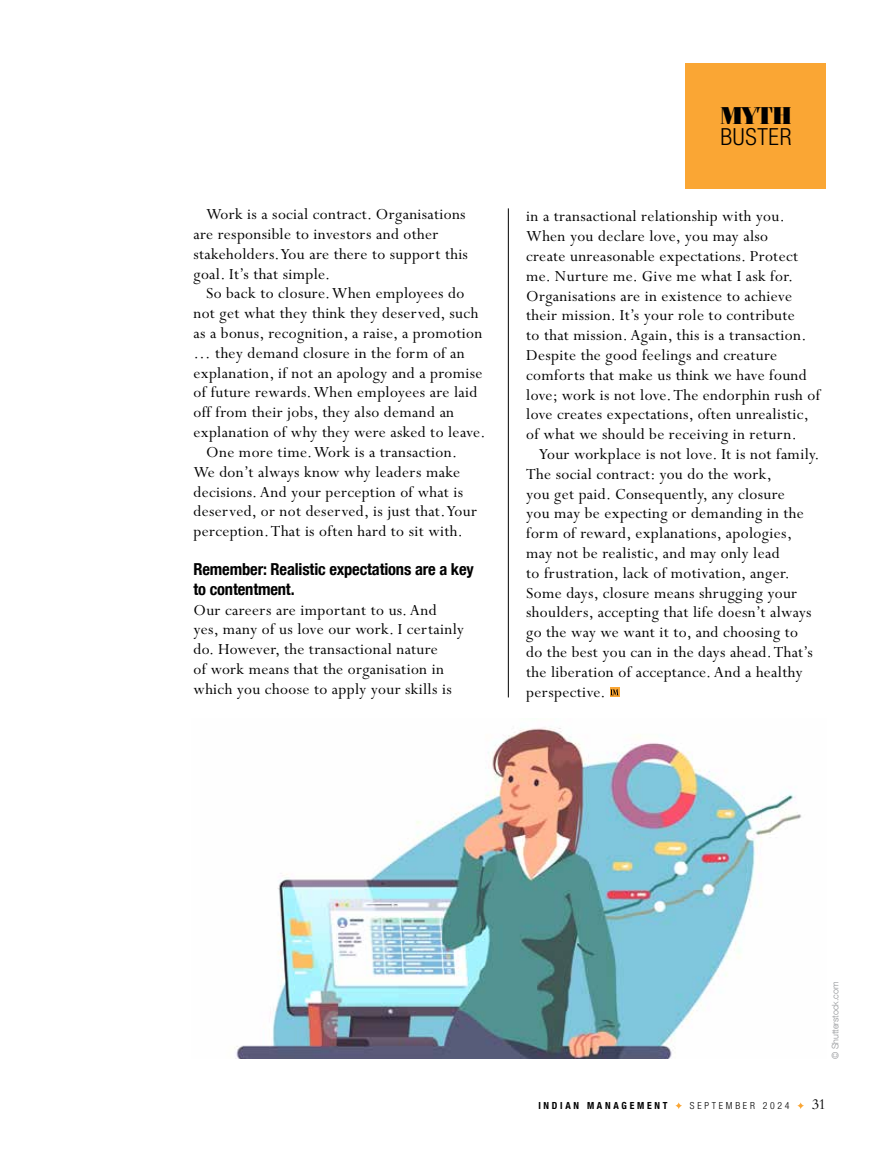
<style>
.page{position:relative;width:893px;height:1161px;background:#fff}
.page>*{position:absolute;margin:0;border:0;box-sizing:border-box;transform-origin:0 0}
.t1{font:900 24.6px "Fenice LT";color:#000}
.t2{font:300 condensed 23.55px "Helvetica Neue LT Com";letter-spacing:.03em;color:#000}
.t3{font:17.25px/19.8px "Perpetua Std";letter-spacing:.02em;color:#000}
.t4{font:700 condensed 16.5px/19.5px "Helvetica Neue LT Com";letter-spacing:-.01em;color:#000}
.t5{font:14.25px "Bergamo Std";color:#000}
.t6{font:700 condensed 9.75px "Helvetica Neue LT Com";letter-spacing:.28em;color:#000}
.t7{font:300 condensed 9.75px "Helvetica Neue LT Com";letter-spacing:.28em;color:#000}
.t8{font:300 9px "Helvetica Neue LT Com";letter-spacing:-.01em;color:#939598}
</style>
<div class="page">
<svg style="left:675px;top:1102px;width:7px;height:7px"></svg>
<svg style="left:797px;top:1102px;width:7px;height:7px"></svg>
<div style="left:686px;top:64px;width:140px;height:125px;background:#faa634"></div>
<img style="left:234px;top:727px;width:568px;height:332px">
<hr style="left:508px;top:208px;width:1px;height:489px;background:#000">
<svg style="left:610px;top:687px;width:10px;height:10px"></svg>
<svg style="left:610px;top:689px;width:9px;height:6px"></svg>
<p class="t3" style="left:193px;top:205px;width:276px;text-indent:13px">Work is a social contract. Organisations are responsible to investors and other stakeholders. You are there to support this goal. It’s that simple.</p>
<p class="t3" style="left:206px;top:284px;width:260px">So back to closure. When employees do</p>
<p class="t3" style="left:193px;top:304px;width:286px">not get what they think they deserved, such</p>
<p class="t3" style="left:193px;top:324px;width:290px">as a bonus, recognition, a raise, a promotion</p>
<p class="t3" style="left:193px;top:344px;width:273px">… they demand closure in the form of an</p>
<p class="t3" style="left:193px;top:363px;width:291px">explanation, if not an apology and a promise</p>
<p class="t3" style="left:193px;top:383px;width:285px">of future rewards. When employees are laid</p>
<p class="t3" style="left:193px;top:403px;width:262px">off from their jobs, they also demand an</p>
<p class="t3" style="left:193px;top:423px;width:293px">explanation of why they were asked to leave.</p>
<p class="t3" style="left:206px;top:443px;width:252px">One more time. Work is a transaction.</p>
<p class="t3" style="left:193px;top:462px;width:268px">We don’t always know why leaders make</p>
<p class="t3" style="left:193px;top:482px;width:271px">decisions. And your perception of what is</p>
<p class="t3" style="left:193px;top:502px;width:285px">deserved, or not deserved, is just that. Your</p>
<p class="t3" style="left:193px;top:522px;width:271px">perception. That is often hard to sit with.</p>
<p class="t4" style="left:193px;top:560px;width:282px">Remember: Realistic expectations are a key to contentment.</p>
<p class="t3" style="left:193px;top:600px;width:272px">Our careers are important to us. And yes, many of us love our work. I certainly do. However, the transactional nature<br>of work means that the organisation in which you choose to apply your skills is</p>
<h1 class="t1" style="left:720px;top:101px;width:72px">MYTH</h1>
<h2 class="t2" style="left:720px;top:123px;width:73px">BUSTER</h2>
<p class="t3" style="left:526px;top:207px;width:295px">in a transactional relationship with you.<br>When you declare love, you may also<br>create unreasonable expectations. Protect me. Nurture me. Give me what I ask for.<br>Organisations are in existence to achieve their mission. It’s your role to contribute<br>to that mission. Again, this is a transaction.<br>Despite the good feelings and creature comforts that make us think we have found love; work is not love. The endorphin rush of love creates expectations, often unrealistic, of what we should be receiving in return.</p>
<p class="t3" style="left:526px;top:445px;width:295px;text-indent:13px">Your workplace is not love. It is not family.<br>The social contract: you do the work,<br>you get paid. Consequently, any closure<br>you may be expecting or demanding in the form of reward, explanations, apologies, may not be realistic, and may only lead<br>to frustration, lack of motivation, anger.<br>Some days, closure means shrugging your shoulders, accepting that life doesn’t always go the way we want it to, and choosing to<br>do the best you can in the days ahead. That’s the liberation of acceptance. And a healthy perspective.</p>
<p class="t8" style="left:830px;top:1059px;width:79px;rotate:-90deg">© Shutterstock.com</p>
<p class="t6" style="left:538px;top:1100px;width:131px">INDIAN MANAGEMENT</p>
<p class="t7" style="left:690px;top:1100px;width:101px">SEPTEMBER 2024</p>
<p class="t5" style="left:812px;top:1096px;width:16px">31</p>
</div>
